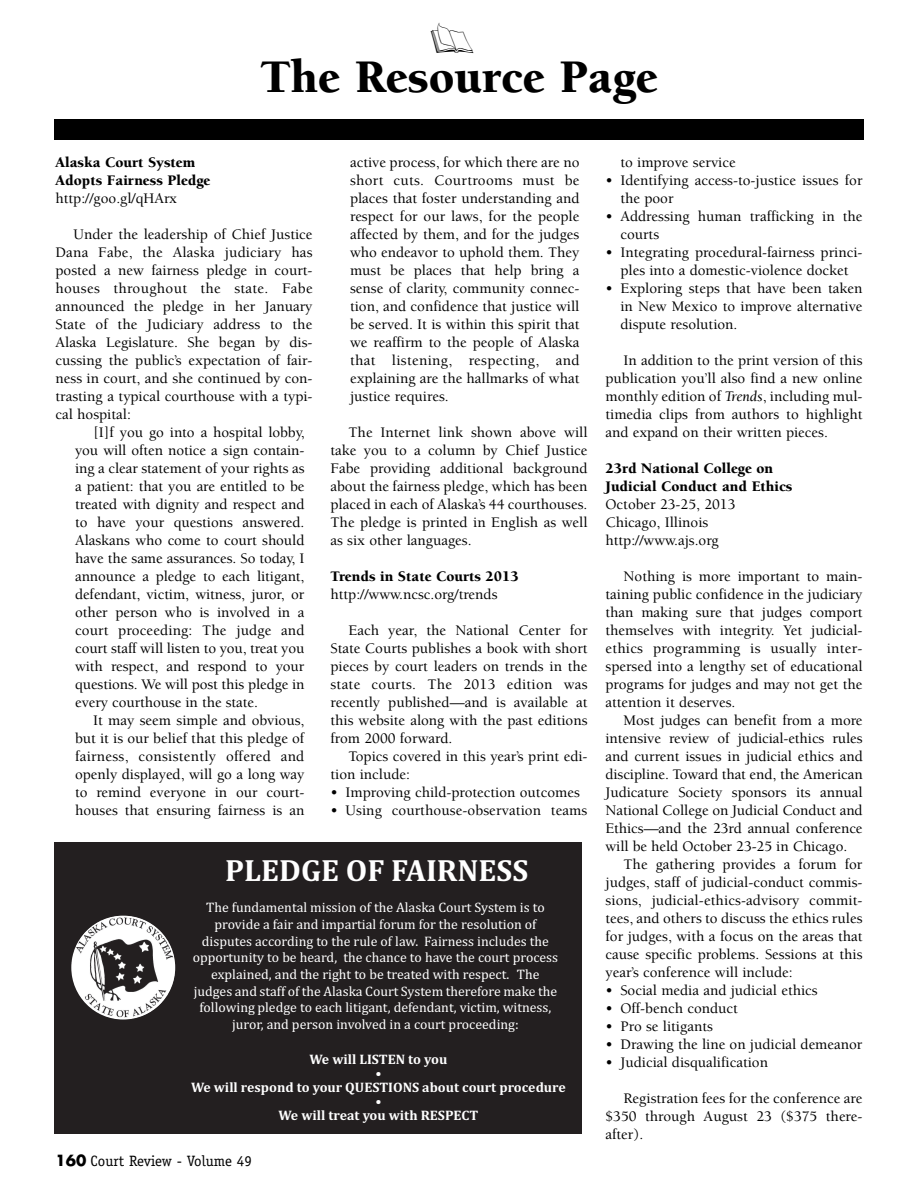
<style>
.page{position:relative;width:918px;height:1188px;background:#fff}
.page>*{position:absolute;margin:0;border:0;box-sizing:border-box;transform-origin:0 0}
.t1{font:900 48px "Berkeley";color:#000}
.t2{font:36px "Df Incidentals Plain";color:#000}
.t3{font:700 31.05px "Cambria";color:#fff}
.t4{font:500 15px/18px "Berkeley";color:#000;text-align:justify}
.t5{font:900 15px/18px "Berkeley";color:#000}
.t6{font:15px "Officina Serif";color:#000}
.t7{font:13.95px/16.6px "Cambria";color:#fff;text-align:center}
.t8{font:700 13.95px/27.8px "Cambria";color:#fff;text-align:center}
.s1{font-family:"Futura";font-weight:700}
.s2{font-weight:400;font-style:italic}
</style>
<div class="page">
<div style="left:54px;top:120px;width:810px;height:20px;background:#000"></div>
<div style="left:54px;top:842px;width:528px;height:292px;background:#231f20"></div>
<svg style="left:71px;top:916px;width:104px;height:104px;fill:#fafafb"></svg>
<img style="left:72px;top:916px;width:56px;height:97px">
<h2 class="t2" style="left:429px;top:18px;width:48px">g</h2>
<h1 class="t1" style="left:260px;top:58px;width:399px">The Resource Page</h1>
<p class="t5" style="left:56px;top:155px;width:156px">Alaska Court System<br>Adopts Fairness Pledge</p>
<p class="t4" style="left:56px;top:191px;width:123px">http://goo.gl/qHArx</p>
<p class="t4" style="left:56px;top:227px;width:259px;text-indent:18px">Under the leadership of Chief Justice Dana Fabe, the Alaska judiciary has posted a new fairness pledge in court&shy;houses throughout the state. Fabe announced the pledge in her January State of the Judiciary address to the Alaska Legislature. She began by dis&shy;cussing the public’s expectation of fair&shy;ness in court, and she continued by con&shy;trasting a typical courthouse with a typi&shy;cal hospital:</p>
<p class="t4" style="left:75px;top:425px;width:231px;text-indent:18px">[I]f you go into a hospital lobby, you will often notice a sign contain&shy;ing a clear statement of your rights as a patient: that you are entitled to be treated with dignity and respect and to have your questions answered.<br>Alaskans who come to court should have the same assurances. So today, I announce a pledge to each litigant, defendant, victim, witness, juror, or other person who is involved in a court proceeding: The judge and court staff will listen to you, treat you with respect, and respond to your questions. We will post this pledge in every courthouse in the state.</p>
<p class="t4" style="left:75px;top:713px;width:231px;text-indent:18px">It may seem simple and obvious, but it is our belief that this pledge of fairness, consistently offered and openly displayed, will go a long way to remind everyone in our court&shy;houses that ensuring fairness is an</p>
<p class="t4" style="left:350px;top:155px;width:231px">active process, for which there are no short cuts. Courtrooms must be places that foster understanding and respect for our laws, for the people affected by them, and for the judges who endeavor to uphold them. They must be places that help bring a sense of clarity, community connec&shy;tion, and confidence that justice will be served. It is within this spirit that we reaffirm to the people of Alaska that listening, respecting, and explaining are the hallmarks of what justice requires.</p>
<p class="t4" style="left:330px;top:425px;width:259px;text-indent:18px">The Internet link shown above will take you to a column by Chief Justice Fabe providing additional background about the fairness pledge, which has been placed in each of Alaska’s 44 courthouses.<br>The pledge is printed in English as well as six other languages.</p>
<p class="t5" style="left:330px;top:569px;width:190px">Trends in State Courts 2013</p>
<p class="t4" style="left:330px;top:587px;width:169px">http://www.ncsc.org/trends</p>
<p class="t4" style="left:330px;top:623px;width:259px;text-indent:18px">Each year, the National Center for State Courts publishes a book with short pieces by court leaders on trends in the state courts. The 2013 edition was recently published—and is available at this website along with the past editions from 2000 forward.</p>
<p class="t4" style="left:331px;top:749px;width:259px;text-indent:18px">Topics covered in this year’s print edi&shy;tion include:</p>
<p class="t4" style="left:331px;top:785px;width:251px">• Improving child-protection outcomes</p>
<p class="t4" style="left:331px;top:803px;width:258px">• Using courthouse-observation teams</p>
<h3 class="t3" style="left:225px;top:851px;width:305px">PLEDGE OF FAIRNESS</h3>
<p class="t7" style="left:193px;top:899px;width:367px">The fundamental mission o the Alaska Court System to<br>p ovide a fair and impartial forum for the resolution of dispute according to the rule o law. Fairness includes the opportunity to be heard the chance to have the court process explained, and the gh to be trea ed with respect. The judges and staff o the Alaska Court System therefore make the following pledge to each litigant, defendant, victim, witness, uror, and person involved in a court proceeding:</p>
<p class="t8" style="left:191px;top:1045px;width:376px">We will LISTEN to you<br>We will respond to your QUESTIONS about court procedure<br>We will treat you with RESPECT</p>
<p class="t6" style="left:56px;top:1152px;width:198px"><span class="s1">160</span> Court Review - Volume 49</p>
<p class="t4" style="left:620px;top:155px;width:117px">to improve service</p>
<p class="t4" style="left:620px;top:173px;width:244px;text-indent:-15px">• Identifying access-to-justice issues for the poor</p>
<p class="t4" style="left:620px;top:209px;width:244px;text-indent:-15px">• Addressing human trafficking in the courts</p>
<p class="t4" style="left:606px;top:245px;width:259px;text-align:center">• Integrating procedural-fairness princi&shy;ples into a domestic-violence docket</p>
<p class="t4" style="left:620px;top:281px;width:244px;text-indent:-15px">• Exploring steps that have been taken in New Mexico to improve alternative dispute resolution.</p>
<p class="t4" style="left:606px;top:353px;width:259px;text-indent:18px">In addition to the print version of this publication you’ll also find a new online monthly edition of <span class="s2">Trends</span>, including mul&shy;timedia clips from authors to highlight and expand on their written pieces.</p>
<p class="t5" style="left:606px;top:461px;width:189px">23rd National College on<br>Judicial Conduct and Ethics</p>
<p class="t4" style="left:606px;top:497px;width:131px;text-align:left">October 23-25, 2013<br>Chicago, Illinois http://www.ajs.org</p>
<p class="t4" style="left:606px;top:569px;width:259px;text-indent:18px">Nothing is more important to main&shy;taining public confidence in the judiciary than making sure that judges comport themselves with integrity. Yet judicial&shy;ethics programming is usually inter&shy;spersed into a lengthy set of educational programs for judges and may not get the attention it deserves.</p>
<p class="t4" style="left:605px;top:713px;width:259px;text-indent:18px">Most judges can benefit from a more intensive review of judicial-ethics rules and current issues in judicial ethics and discipline. Toward that end, the American Judicature Society sponsors its annual National College on Judicial Conduct and Ethics—and the 23rd annual conference will be held October 23-25 in Chicago.</p>
<p class="t4" style="left:605px;top:857px;width:259px;text-indent:18px">The gathering provides a forum for judges, staff of judicial-conduct commis&shy;sions, judicial-ethics-advisory commit&shy;tees, and others to discuss the ethics rules for judges, with a focus on the areas that cause specific problems. Sessions at this year’s conference will include:</p>
<p class="t4" style="left:605px;top:983px;width:214px">• Social media and judicial ethics</p>
<p class="t4" style="left:605px;top:1001px;width:134px">• Off-bench conduct</p>
<p class="t4" style="left:605px;top:1019px;width:109px">• Pro se litigants</p>
<p class="t4" style="left:605px;top:1037px;width:259px">• Drawing the line on judicial demeanor</p>
<p class="t4" style="left:605px;top:1055px;width:164px">• Judicial disqualification</p>
<p class="t4" style="left:605px;top:1091px;width:259px;text-indent:18px">Registration fees for the conference are $350 through August 23 ($375 there&shy;after).</p>
</div>
